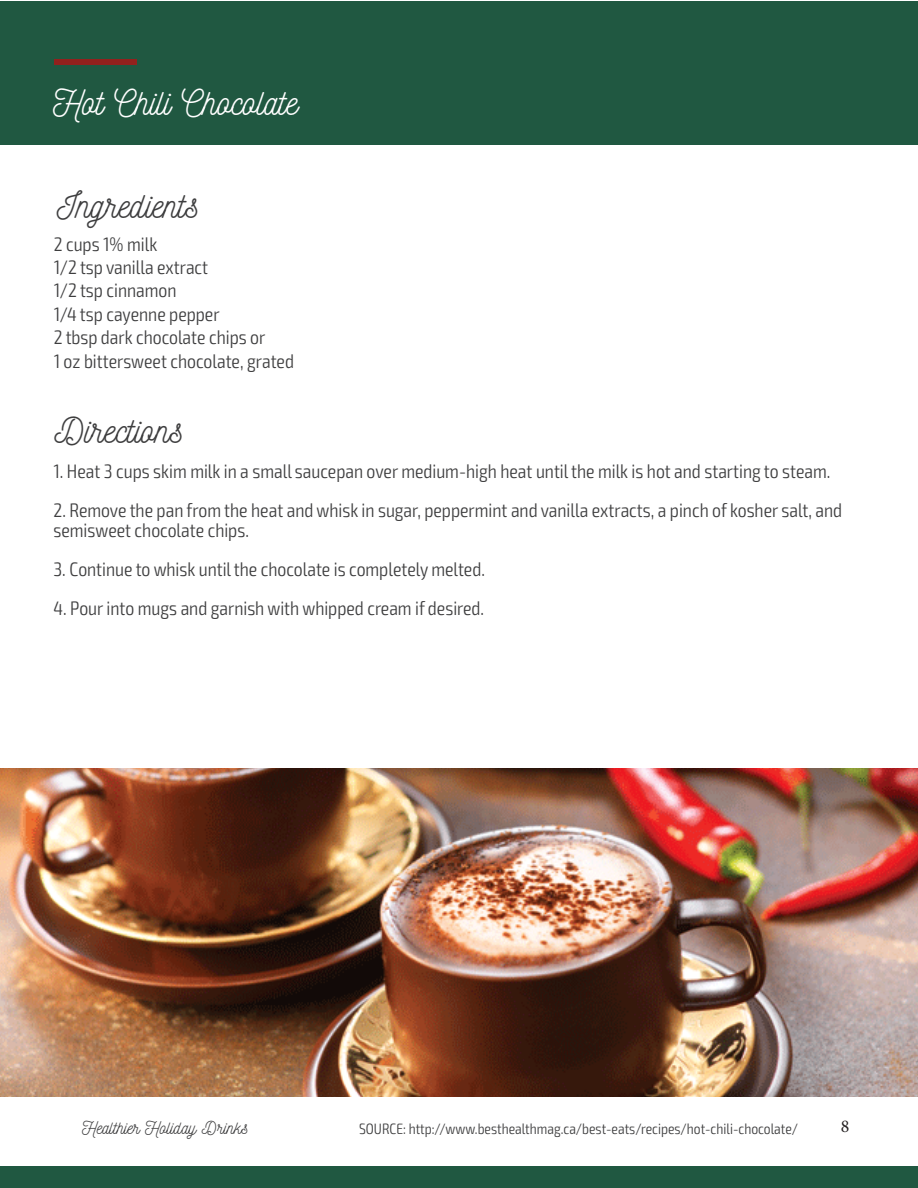
<style>
.page{position:relative;width:918px;height:1188px;background:#fff}
.page>*{position:absolute;margin:0;border:0;box-sizing:border-box;transform-origin:0 0}
.t1{font:36px "Nickainley";color:#3e3e3f}
.t2{font:36px "Nickainley";color:#fff}
.t3{font:300 condensed 19.5px/19.5px "Exo 2";color:#3e3e3f}
.t4{font:18px "Nickainley";color:#3e3e3f}
.t5{font:18px "Minion Pro";color:#231f20}
.t6{font:300 condensed 15px "Exo 2";color:#3e3e3f}
</style>
<div class="page">
<div style="left:0;top:1px;width:918px;height:144px;background:#205841"></div>
<div style="left:55px;top:59px;width:82px;height:6px;background:#92211d"></div>
<img style="left:0;top:769px;width:918px;height:327px">
<div style="left:0;top:1167px;width:918px;height:21px;background:#205841"></div>
<p class="t2" style="left:53px;top:79px;width:246px">Hot Chili Chocolate</p>
<p class="t1" style="left:57px;top:182px;width:144px">Ingredients</p>
<p class="t3" style="left:54px;top:234px;width:105px">2 cups 1% milk</p>
<p class="t3" style="left:54px;top:258px;width:156px">1/2 tsp vanilla extract</p>
<p class="t3" style="left:54px;top:281px;width:124px">1/2 tsp cinnamon</p>
<p class="t3" style="left:54px;top:305px;width:167px">1/4 tsp cayenne pepper</p>
<p class="t3" style="left:54px;top:328px;width:213px">2 tbsp dark chocolate chips or</p>
<p class="t3" style="left:54px;top:351px;width:242px">1 oz bittersweet chocolate, grated</p>
<p class="t1" style="left:55px;top:407px;width:131px">Directions</p>
<p class="t3" style="left:54px;top:462px;width:779px">1. Heat 3 cups skim milk in a small saucepan over medium-high heat until the milk is hot and starting to steam.</p>
<p class="t3" style="left:54px;top:501px;width:790px">2. Remove the pan from the heat and whisk in sugar, peppermint and vanilla extracts, a pinch of kosher salt, and semisweet chocolate chips.</p>
<p class="t3" style="left:54px;top:559px;width:433px">3. Continue to whisk until the chocolate is completely melted.</p>
<p class="t3" style="left:54px;top:598px;width:432px">4. Pour into mugs and garnish with whipped cream if desired.</p>
<p class="t4" style="left:82px;top:1116px;width:168px">Healthier Holiday Drinks</p>
<p class="t5" style="left:841px;top:1116px;width:10px">8</p>
<p class="t6" style="left:359px;top:1120px;width:441px">SOURCE: http://www.besthealthmag.ca/best-eats/recipes/hot-chili-chocolate/</p>
</div>
